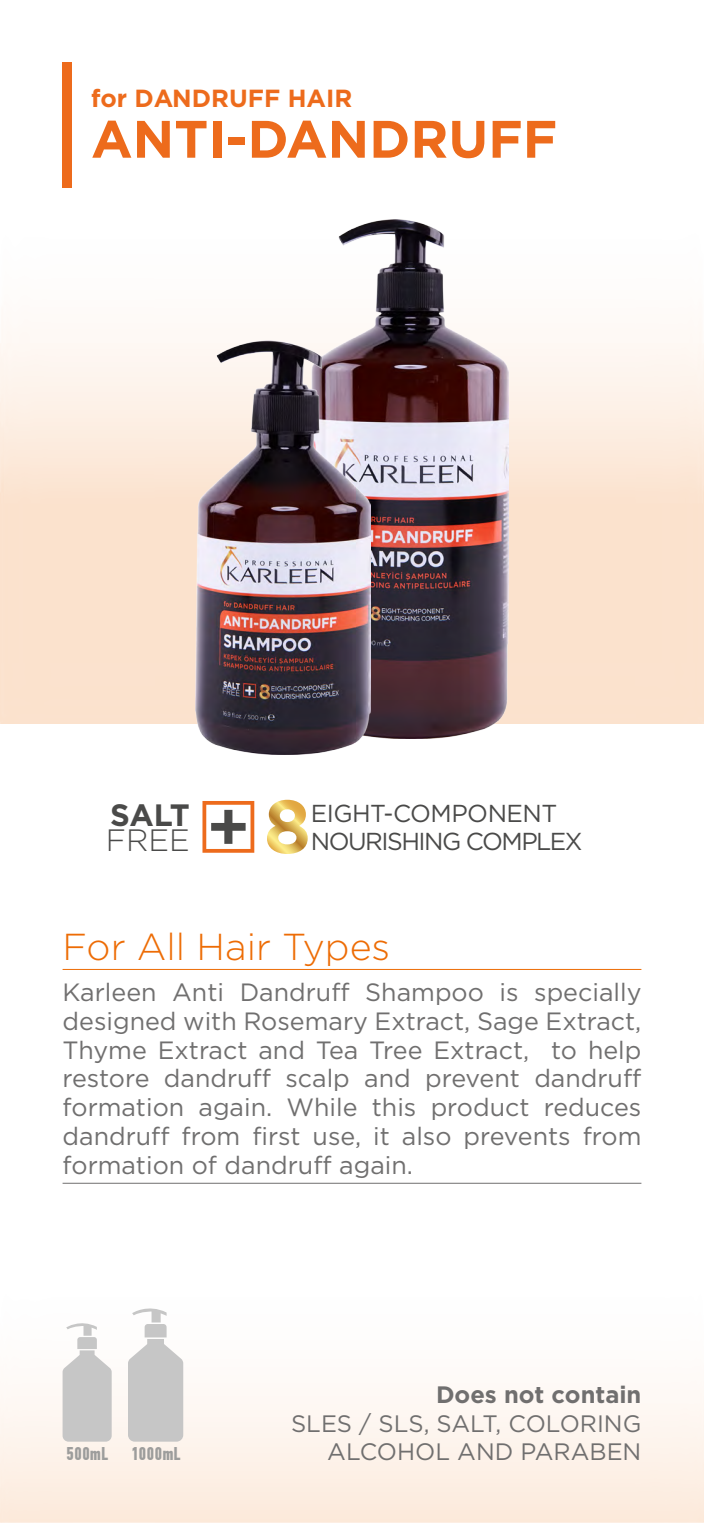
<style>
.page{position:relative;width:704px;height:1523px;background:#fff}
.page>*{position:absolute;margin:0;border:0;box-sizing:border-box;transform-origin:0 0}
.t1{font:700 52.56px "Gotham";color:#ed6b1c}
.t2{font:300 37.5px "Gotham";color:#ed6c05}
.t3{font:700 30.88px "Gotham";color:#4a4a49}
.t4{font:300 30.88px "Gotham";color:#4a4a49}
.t5{font:25px/28.8px "Gotham";color:#706f6f;text-align:justify}
.t6{font:700 24.75px "Gotham";color:#ed6b1c}
.t7{font:24.5px/27.6px "Gotham";letter-spacing:-.06em;color:#4a4a49}
.t8{font:23.75px/28.5px "Gotham";color:#706f6f;text-align:right}
.t9{font:700 23.75px "Gotham";color:#706f6f}
.t10{font:700 18.44px "PF Din Text Comp Pro";color:#9d9d9c}
</style>
<div class="page">
<div style="left:0;top:1248px;width:703px;height:274px;background:linear-gradient(to bottom,#fff,#fcede0)"></div>
<div style="left:0;top:188px;width:703px;height:536px;background:linear-gradient(to bottom,#fff,#fadac0)"></div>
<hr style="left:62px;top:969px;width:579px;height:1px;background:#ed6c05">
<hr style="left:62px;top:1183px;width:579px;height:1px;background:#706f6f">
<svg style="left:62px;top:1318px;width:50px;height:123px"></svg>
<svg style="left:128px;top:1303px;width:55px;height:138px"></svg>
<div style="left:62px;top:62px;width:10px;height:126px;background:#ed6b1c"></div>
<img style="left:309px;top:219px;width:199px;height:519px">
<img style="left:195px;top:340px;width:175px;height:414px">
<svg style="left:202px;top:801px;width:52px;height:51px"></svg>
<svg style="left:267px;top:799px;width:40px;height:55px"></svg>
<p class="t6" style="left:91px;top:83px;width:262px">for DANDRUFF HAIR</p>
<h1 class="t1" style="left:91px;top:109px;width:467px">ANTI-DANDRUFF</h1>
<p class="t3" style="left:110px;top:797px;width:81px">SALT</p>
<p class="t4" style="left:106px;top:823px;width:85px">FREE</p>
<p class="t7" style="left:310px;top:799px;width:273px">EIGHT-COMPONENT<br>NOURISHING COMPLEX</p>
<h2 class="t2" style="left:62px;top:926px;width:329px">For All Hair Types</h2>
<p class="t5" style="left:62px;top:977px;width:580px">Karleen Anti Dandruff Shampoo is specially designed with Rosemary Extract, Sage Extract, Thyme Extract and Tea Tree Extract, to help restore dandruff scalp and prevent dandruff formation again. While this product reduces dandruff from first use, it also prevents from formation of dandruff again.</p>
<p class="t10" style="left:66px;top:1442px;width:116px">500mL 1000mL</p>
<p class="t9" style="left:435px;top:1381px;width:207px">Does not contain</p>
<p class="t8" style="left:291px;top:1408px;width:351px">SLES / SLS, SALT, COLORING<br>ALCOHOL AND PARABEN</p>
</div>
